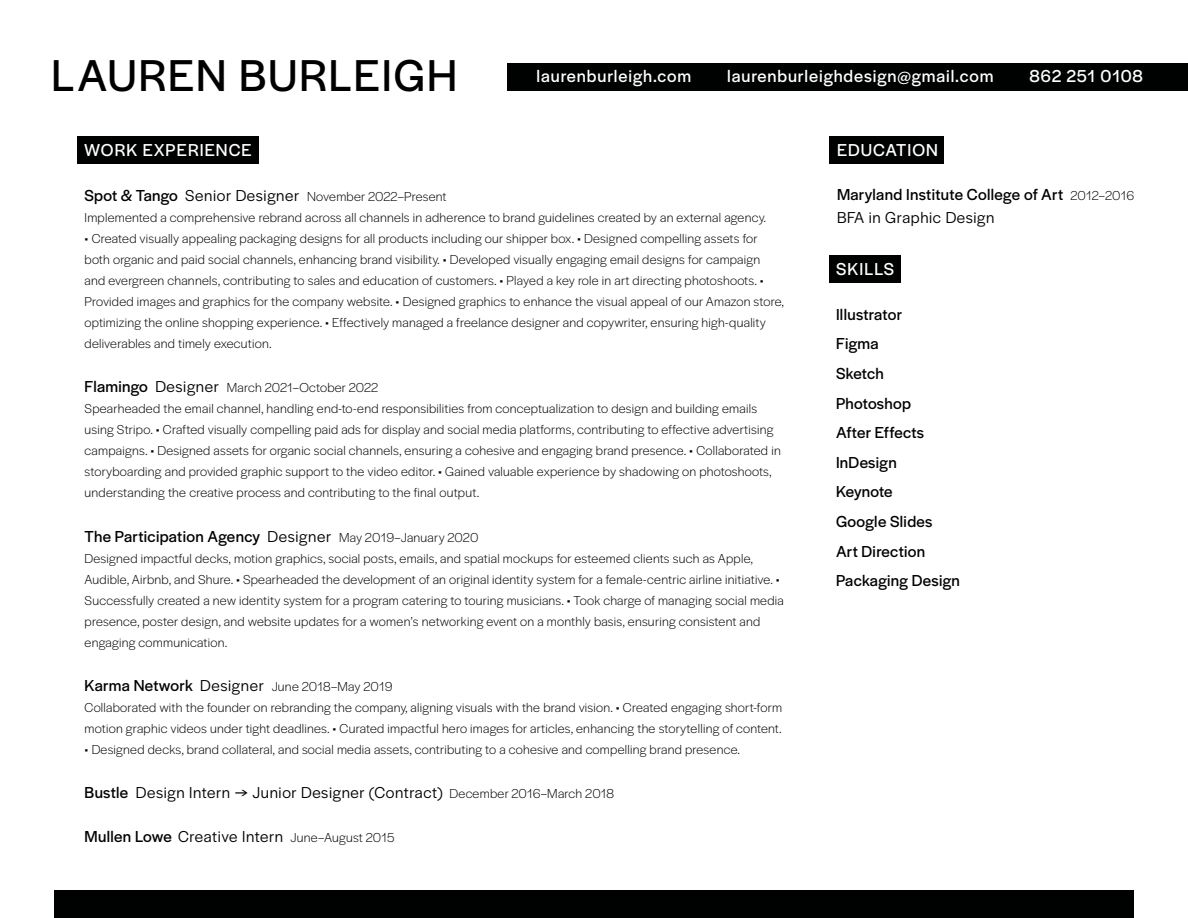
<style>
.page{position:relative;width:1188px;height:918px;background:#fff}
.page>*{position:absolute;margin:0;border:0;box-sizing:border-box;transform-origin:0 0}
.t1{font:46.5px "Halyard Display";letter-spacing:.04em;color:#000}
.t2{font:18px "Halyard Display";letter-spacing:.05em;color:#fff}
.t3{font:16.65px/29.7px "Halyard Display";letter-spacing:.02em;color:#000}
.t4{font:16.5px "Halyard Display";letter-spacing:.04em;color:#000}
.t5{font:300 13.5px/21px "Halyard Display";letter-spacing:.02em;color:#000}
.s1{font-weight:400;font-size:16.65px}
.s2{font-weight:400;font-size:16.5px}
.s3{font-size:16.5px}
.s4{font-weight:300;font-size:13.5px}
.s5{font-size:16.65px}
.s6{font-family:"Basel Neue"}
</style>
<div class="page">
<div style="left:77px;top:137px;width:182px;height:27px;background:#000101"></div>
<div style="left:508px;top:63px;width:680px;height:27px;background:#000101"></div>
<div style="left:830px;top:256px;width:71px;height:27px;background:#000101"></div>
<div style="left:830px;top:137px;width:114px;height:27px;background:#000101"></div>
<div style="left:54px;top:890px;width:1080px;height:28px;background:#000101"></div>
<h1 class="t1" style="left:51px;top:43px;width:407px">LAUREN BURLEIGH</h1>
<h2 class="t2" style="left:537px;top:63px;width:156px">laurenburleigh.com</h2>
<h2 class="t2" style="left:727px;top:63px;width:268px">laurenburleighdesign@gmail.com</h2>
<h2 class="t2" style="left:1029px;top:63px;width:115px">862 251 0108</h2>
<h2 class="t2" style="left:84px;top:137px;width:169px">WORK EXPERIENCE</h2>
<h2 class="t2" style="left:837px;top:137px;width:103px">EDUCATION</h2>
<p class="t5" style="left:85px;top:185px;width:683px"><span class="s1">Spot &amp; Tango</span> <span class="s2">Senior Designer</span> November 2022–Present<br>Implemented a comprehensive rebrand across all channels in adherence to brand guidelines created by an external agency.</p>
<p class="t5" style="left:85px;top:227px;width:701px">• Created visually appealing packaging designs for all products including our shipper box. • Designed compelling assets for both organic and paid social channels, enhancing brand visibility. • Developed visually engaging email designs for campaign and evergreen channels, contributing to sales and education of customers. • Played a key role in art directing photoshoots. • Provided images and graphics for the company website. • Designed graphics to enhance the visual appeal of our Amazon store, optimizing the online shopping experience. • Effectively managed a freelance designer and copywriter, ensuring high-quality deliverables and timely execution.</p>
<p class="t5" style="left:85px;top:376px;width:698px"><span class="s1">Flamingo</span> <span class="s2">Designer</span> March 2021–October 2022<br>Spearheaded the email channel, handling end-to-end responsibilities from conceptualization to design and building emails using Stripo. • Crafted visually compelling paid ads for display and social media platforms, contributing to effective advertising campaigns. • Designed assets for organic social channels, ensuring a cohesive and engaging brand presence. • Collaborated in storyboarding and provided graphic support to the video editor. • Gained valuable experience by shadowing on photoshoots, understanding the creative process and contributing to the final output.</p>
<p class="t3" style="left:85px;top:521px;width:395px">The Participation Agency <span class="s3">Designer</span> <span class="s4">May 2019–January 2020</span></p>
<p class="t5" style="left:85px;top:547px;width:701px">Designed impactful decks, motion graphics, social posts, emails, and spatial mockups for esteemed clients such as Apple, Audible, Airbnb, and Shure. • Spearheaded the development of an original identity system for a female-centric airline initiative. • Successfully created a new identity system for a program catering to touring musicians. • Took charge of managing social media presence, poster design, and website updates for a women’s networking event on a monthly basis, ensuring consistent and engaging communication.</p>
<p class="t5" style="left:85px;top:676px;width:699px"><span class="s1">Karma Network</span> <span class="s2">Designer</span> June 2018–May 2019<br>Collaborated with the founder on rebranding the company, aligning visuals with the brand vision. • Created engaging short-form motion graphic videos under tight deadlines. • Curated impactful hero images for articles, enhancing the storytelling of content.</p>
<p class="t5" style="left:85px;top:739px;width:657px">• Designed decks, brand collateral, and social media assets, contributing to a cohesive and compelling brand presence.</p>
<p class="t4" style="left:85px;top:781px;width:531px"><span class="s5">Bustle</span> Design Intern <span class="s6">→</span> Junior Designer (Contract) <span class="s4">December 2016–March 2018</span></p>
<p class="t5" style="left:85px;top:826px;width:311px"><span class="s1">Mullen Lowe</span> <span class="s2">Creative Intern</span> June–August 2015</p>
<p class="t3" style="left:837px;top:178px;width:299px">Maryland Institute College of Art <span class="s4">2012–2016</span></p>
<p class="t4" style="left:837px;top:206px;width:159px">BFA in Graphic Design</p>
<h2 class="t2" style="left:836px;top:256px;width:60px">SKILLS</h2>
<p class="t3" style="left:836px;top:298px;width:125px">Illustrator<br>Figma<br>Sketch<br>Photoshop<br>After Effects<br>InDesign<br>Keynote<br>Google Slides<br>Art Direction<br>Packaging Design</p>
</div>
